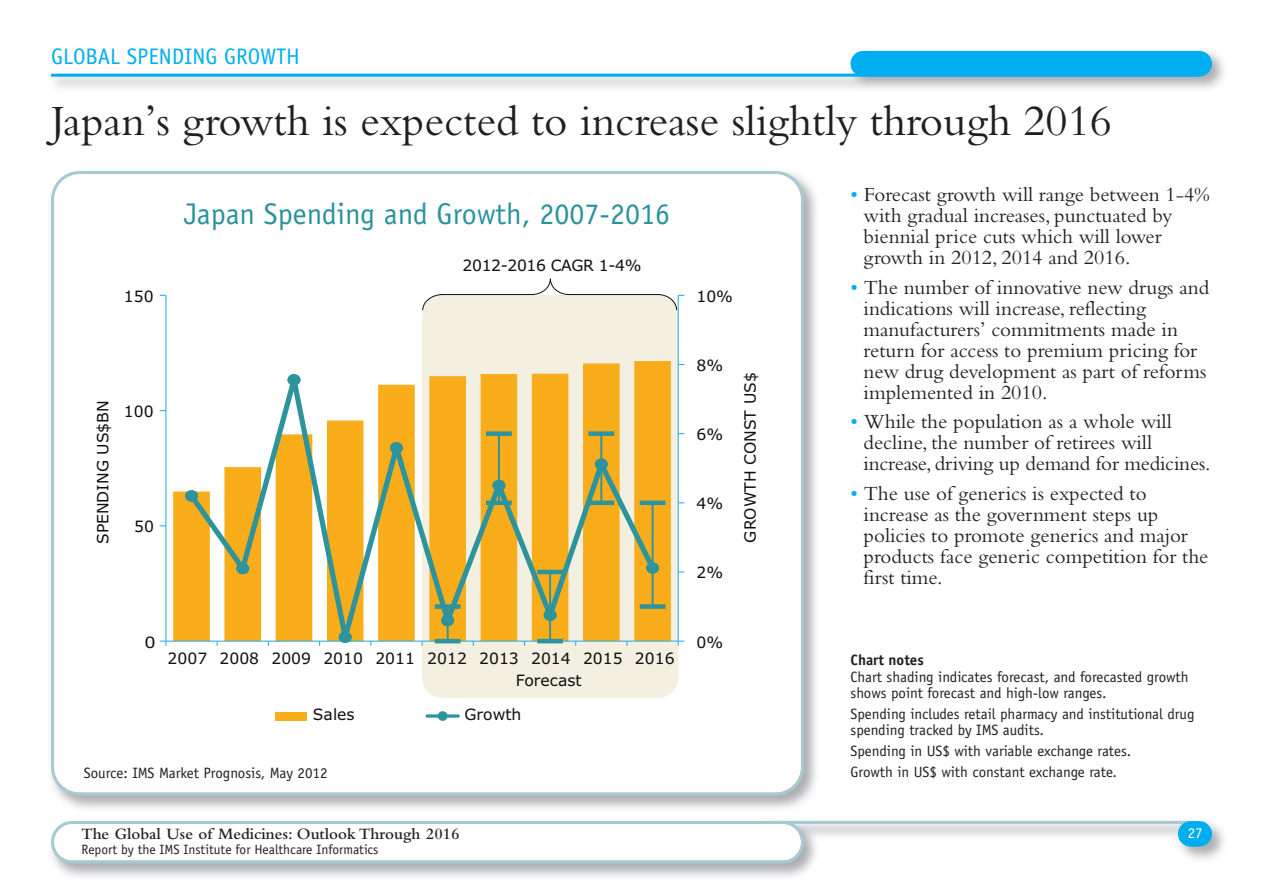
<style>
.page{position:relative;width:1263px;height:893px;background:#fff}
.page>*{position:absolute;margin:0;border:0;box-sizing:border-box;transform-origin:0 0}
.t1{font:45px "Bembo";color:#231f20}
.t2{font:30px "Officina Sans";color:#2a929d}
.t3{font:22.5px "Officina Sans";color:#00aeef}
.t4{font:21px/21px "Bembo";color:#231f20}
.t5{font:600 16.5px "Bembo";color:#231f20}
.t6{font:15.6px "Verdana";color:#0e100e}
.t7{font:15.6px "Verdana";letter-spacing:-.025em;color:#0e100e}
.t8{font:15.6px "Verdana";color:#0e100e;scale:1.13 1}
.t9{font:15px/16.5px "Officina Sans";color:#231f20}
.t10{font:700 15px "Officina Sans";color:#231f20}
.t11{font:15px "Officina Sans";color:#fff}
.t12{font:13.5px "Officina Sans";color:#231f20}
.s1{color:#00aeef}
</style>
<div class="page">
<svg style="left:51px;top:821px;width:753px;height:42px"></svg>
<hr style="left:766px;top:821px;width:431px;height:3px;background:#a5cad1">
<svg style="left:51px;top:171px;width:753px;height:625px"></svg>
<div style="left:1178px;top:821px;width:34px;height:26px;background:#00aeef;border-radius:13px"></div>
<img style="left:51px;top:50px;width:1173px;height:39px">
<div style="left:850px;top:51px;width:362px;height:25px;background:#00aeef;border-radius:13px"></div>
<hr style="left:51px;top:74px;width:1147px;height:3px;background:#00aeef">
<div style="left:422px;top:295px;width:256px;height:403px;background:#f3f0e2;border-radius:20px"></div>
<svg style="left:173px;top:361px;width:498px;height:280px"></svg>
<hr style="left:678px;top:295px;width:1px;height:346px;background:#27abe2">
<hr style="left:165px;top:295px;width:1px;height:346px;background:#27abe2">
<hr style="left:166px;top:641px;width:512px;height:1px;background:#27abe2">
<svg style="left:160px;top:641px;width:6px;height:5px"></svg>
<svg style="left:678px;top:641px;width:6px;height:5px"></svg>
<svg style="left:185px;top:374px;width:474px;height:269px;fill:#f9ad1a"></svg>
<svg style="left:435px;top:431px;width:230px;height:215px"></svg>
<div style="left:276px;top:712px;width:31px;height:8px;background:#f9ad1a"></div>
<svg style="left:427px;top:714px;width:31px;height:4px"></svg>
<div style="left:438px;top:711px;width:9px;height:10px;background:#2d939d;border-radius:50%"></div>
<svg style="left:422px;top:278px;width:262px;height:33px"></svg>
<p class="t3" style="left:51px;top:48px;width:250px">GLOBAL SPENDING GROWTH</p>
<h1 class="t1" style="left:51px;top:106px;width:1062px">Japan’s growth is expected to increase slightly through 2016</h1>
<h2 class="t2" style="left:184px;top:202px;width:487px">Japan Spending and Growth, 2007-2016</h2>
<p class="t6" style="left:124px;top:286px;width:31px">150</p>
<p class="t7" style="left:463px;top:256px;width:180px">2012-2016 CAGR 1-4%</p>
<p class="t6" style="left:93px;top:544px;width:145px;rotate:-90deg">SPENDING US$BN</p>
<p class="t6" style="left:124px;top:401px;width:31px">100</p>
<p class="t6" style="left:134px;top:517px;width:21px">50</p>
<p class="t8" style="left:145px;top:632px;width:11px">0</p>
<p class="t6" style="left:168px;top:649px;width:508px">2007 2008 2009 2010 2011 2012 2013 2014 2015 2016</p>
<p class="t6" style="left:516px;top:670px;width:67px">Forecast</p>
<p class="t6" style="left:313px;top:705px;width:43px">Sales</p>
<p class="t6" style="left:464px;top:705px;width:59px">Growth</p>
<p class="t9" style="left:84px;top:766px;width:245px">Source: IMS Market Prognosis, May 2012</p>
<p class="t6" style="left:696px;top:286px;width:38px">10%</p>
<p class="t6" style="left:696px;top:355px;width:28px">8%</p>
<p class="t6" style="left:696px;top:425px;width:28px">6%</p>
<p class="t6" style="left:696px;top:494px;width:28px">4%</p>
<p class="t6" style="left:696px;top:563px;width:28px">2%</p>
<p class="t6" style="left:740px;top:542px;width:172px;rotate:-90deg">GROWTH CONST US$</p>
<p class="t6" style="left:696px;top:632px;width:28px">0%</p>
<p class="t4" style="left:864px;top:186px;width:347px;text-indent:-13px"><span class="s1">•</span> Forecast growth will range between 1-4% with gradual increases, punctuated by biennial price cuts which will lower growth in 2012, 2014 and 2016.</p>
<p class="t4" style="left:864px;top:279px;width:347px;text-indent:-13px"><span class="s1">•</span> The number of innovative new drugs and indications will increase, reflecting manufacturers’ commitments made in return for access to premium pricing for new drug development as part of reforms implemented in 2010.</p>
<p class="t4" style="left:864px;top:413px;width:348px;text-indent:-13px"><span class="s1">•</span> While the population as a whole will decline, the number of retirees will increase, driving up demand for medicines.</p>
<p class="t4" style="left:864px;top:485px;width:346px;text-indent:-13px"><span class="s1">•</span> The use of generics is expected to increase as the government steps up policies to promote generics and major products face generic competition for the first time.</p>
<p class="t10" style="left:850px;top:654px;width:75px">Chart notes</p>
<p class="t9" style="left:850px;top:670px;width:340px">Chart shading indicates forecast, and forecasted growth shows point forecast and high-low ranges.</p>
<p class="t9" style="left:850px;top:707px;width:345px">Spending includes retail pharmacy and institutional drug spending tracked by IMS audits.</p>
<p class="t9" style="left:850px;top:742px;width:282px;line-height:20.7px">Spending in US$ with variable exchange rates.<br>Growth in US$ with constant exchange rate.</p>
<p class="t5" style="left:81px;top:828px;width:380px">The Global Use of Medicines: Outlook Through 2016</p>
<p class="t11" style="left:1188px;top:827px;width:16px">27</p>
<p class="t12" style="left:81px;top:845px;width:299px">Report by the IMS Institute for Healthcare Informatics</p>
</div>
